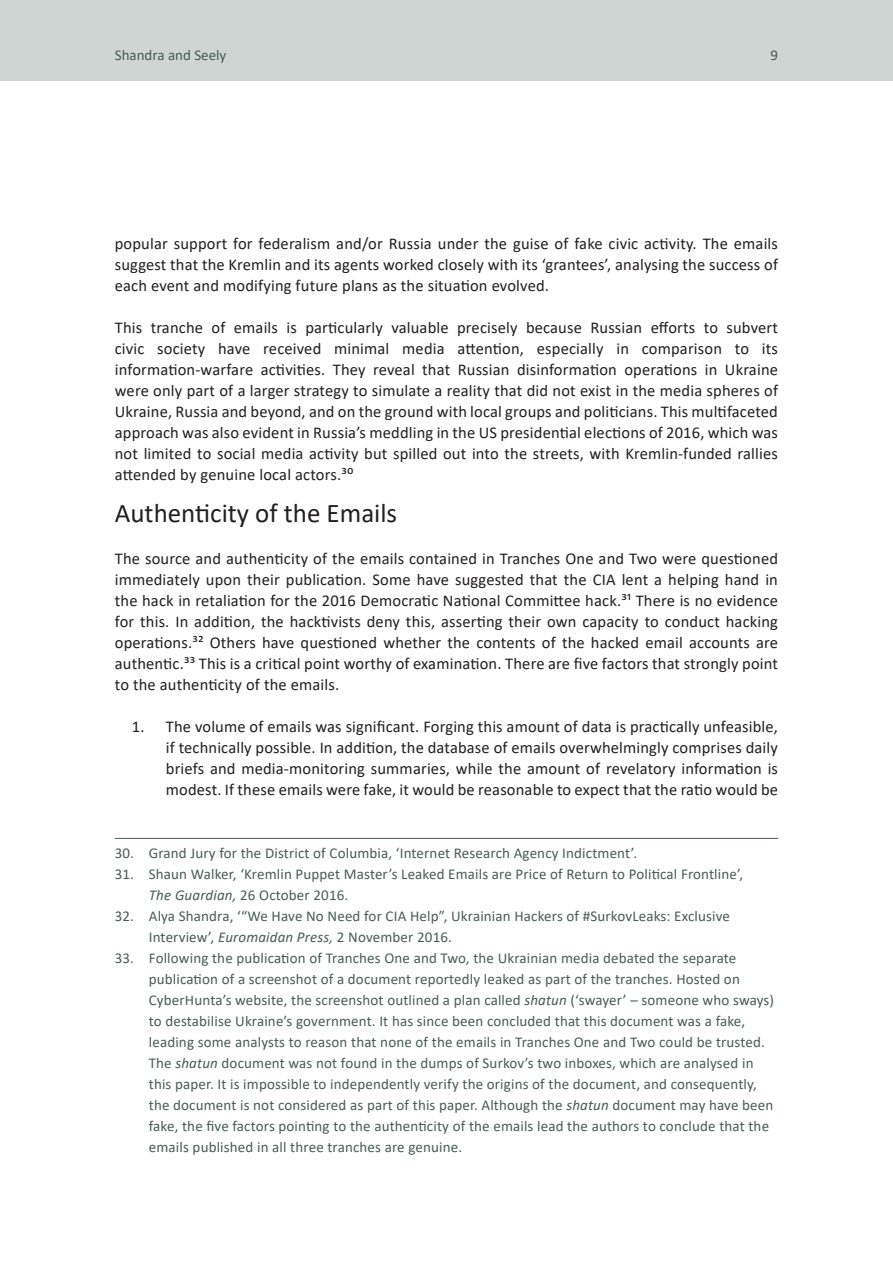
<style>
.page{position:relative;width:893px;height:1263px;background:#fff}
.page>*{position:absolute;margin:0;border:0;box-sizing:border-box;transform-origin:0 0}
.t1{font:27px "Calibri";color:#231f20}
.t2{font:16.5px/21px "Calibri";letter-spacing:.01em;color:#231f20;text-align:justify}
.t3{font:15px/21px "Calibri";letter-spacing:.01em;color:#495c56}
.s1{font-style:italic}
</style>
<div class="page">
<div style="left:0;top:0;width:893px;height:81px;background:#cfd5d3"></div>
<hr style="left:115px;top:838px;width:663px;height:1px;background:#495c56">
<p class="t3" style="left:115px;top:44px;width:113px">Shandra and Seely</p>
<p class="t3" style="left:771px;top:44px;width:9px">9</p>
<p class="t2" style="left:115px;top:232px;width:665px">popular support for federalism and/or Russia under the guise of fake civic activity. The emails suggest that the Kremlin and its agents worked closely with its ‘grantees’, analysing the success of each event and modifying future plans as the situation evolved.</p>
<p class="t2" style="left:115px;top:316px;width:665px">This tranche of emails is particularly valuable precisely because Russian efforts to subvert civic society have received minimal media attention, especially in comparison to its information-warfare activities. They reveal that Russian disinformation operations in Ukraine were only part of a larger strategy to simulate a reality that did not exist in the media spheres of Ukraine, Russia and beyond, and on the ground with local groups and politicians. This multifaceted approach was also evident in Russia’s meddling in the US presidential elections of 2016, which was not limited to social media activity but spilled out into the streets, with Kremlin-funded rallies attended by genuine local actors.30</p>
<h1 class="t1" style="left:115px;top:494px;width:284px">Authenticity of the Emails</h1>
<p class="t2" style="left:115px;top:547px;width:665px">The source and authenticity of the emails contained in Tranches One and Two were questioned immediately upon their publication. Some have suggested that the CIA lent a helping hand in the hack in retaliation for the 2016 Democratic National Committee hack.31 There is no evidence for this. In addition, the hacktivists deny this, asserting their own capacity to conduct hacking operations.32 Others have questioned whether the contents of the hacked email accounts are authentic.33 This is a critical point worthy of examination. There are five factors that strongly point to the authenticity of the emails.</p>
<p class="t2" style="left:166px;top:715px;width:614px;text-indent:-34px">1. The volume of emails was significant. Forging this amount of data is practically unfeasible, if technically possible. In addition, the database of emails overwhelmingly comprises daily briefs and media-monitoring summaries, while the amount of revelatory information is modest. If these emails were fake, it would be reasonable to expect that the ratio would be</p>
<p class="t3" style="left:115px;top:842px;width:524px">30. Grand Jury for the District of Columbia, ‘Internet Research Agency Indictment’.</p>
<p class="t3" style="left:149px;top:863px;width:596px;text-indent:-34px">31. Shaun Walker, ‘Kremlin Puppet Master’s Leaked Emails are Price of Return to Political Frontline’,<br><span class="s1">The Guardian,</span> 26 October 2016.</p>
<p class="t3" style="left:149px;top:905px;width:583px;text-indent:-34px">32. Alya Shandra, ‘“We Have No Need for CIA Help”, Ukrainian Hackers of #SurkovLeaks: Exclusive<br>Interview’, <span class="s1">Euromaidan Press,</span> 2 November 2016.</p>
<p class="t3" style="left:149px;top:947px;width:627px;text-indent:-34px">33. Following the publication of Tranches One and Two, the Ukrainian media debated the separate publication of a screenshot of a document reportedly leaked as part of the tranches. Hosted on CyberHunta’s website, the screenshot outlined a plan called <span class="s1">shatun</span> (‘swayer’ – someone who sways) to destabilise Ukraine’s government. It has since been concluded that this document was a fake, leading some analysts to reason that none of the emails in Tranches One and Two could be trusted.<br>The <span class="s1">shatun</span> document was not found in the dumps of Surkov’s two inboxes, which are analysed in this paper. It is impossible to independently verify the origins of the document, and consequently, the document is not considered as part of this paper. Although the <span class="s1">shatun</span> document may have been fake, the five factors pointing to the authenticity of the emails lead the authors to conclude that the emails published in all three tranches are genuine.</p>
</div>
